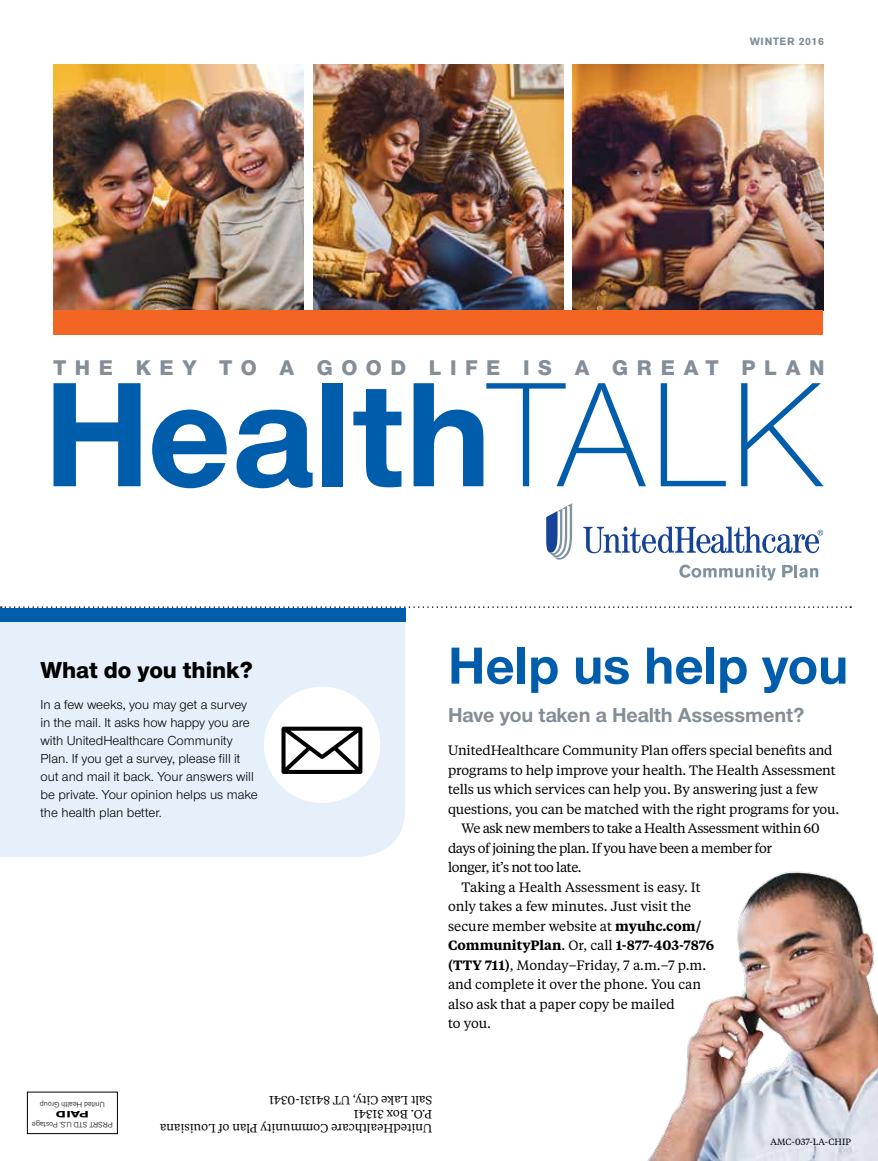
<style>
.page{position:relative;width:878px;height:1161px;background:#fff}
.page>*{position:absolute;margin:0;border:0;box-sizing:border-box;transform-origin:0 0}
.t1{font:700 154.5px "UHC Sans";color:#005dac}
.t2{font:700 54px "UHC Sans";color:#005dac}
.t3{font:800 24px "UHC Sans";color:#000}
.t4{font:800 22.05px "UHC Sans";letter-spacing:.39em;color:#838e98}
.t5{font:700 21px "UHC Sans";color:#838e98}
.t6{font:13.5px "UHC Serif Text";letter-spacing:-.01em;color:#000}
.t7{font:13.5px/18px "UHC Sans";color:#000}
.t8{font:13.5px "UHC Serif Text";letter-spacing:-.03em;color:#000}
.t9{font:600 13.5px "UHC Serif Text";color:#000}
.t10{font:12px/14.2px "UHC Serif Text";color:#000}
.t11{font:700 10.5px "Akzidenz Grotesk BE";letter-spacing:.05em;color:#838e98}
.t12{font:9px "UHC Serif Text";color:#000}
.t13{font:700 9px "Akzidenz Grotesk BE";color:#000;scale:1.5 1}
.t14{font:300 7.5px "Akzidenz Grotesk BE";color:#000}
.s1{font-weight:300}
.s2{font-weight:600}
.s3{font-weight:400}
</style>
<div class="page">
<div style="left:0;top:621px;width:405px;height:236px;background:#e5f0fa"></div>
<div style="left:264px;top:687px;width:116px;height:116px;background:#fff;border-radius:50%"></div>
<svg style="left:281px;top:727px;width:81px;height:47px"></svg>
<div style="left:0;top:608px;width:405px;height:13px;background:#005dac"></div>
<img style="left:647px;top:871px;width:231px;height:290px">
<img style="left:53px;top:64px;width:250px;height:247px">
<img style="left:313px;top:64px;width:250px;height:247px">
<img style="left:573px;top:64px;width:250px;height:247px">
<div style="left:27px;top:1092px;width:91px;height:42px;border:1px solid #000"></div>
<svg style="left:1px;top:606px;width:850px;height:2px"></svg>
<svg style="left:583px;top:526px;width:240px;height:27px"></svg>
<svg style="left:546px;top:503px;width:26px;height:57px"></svg>
<svg style="left:679px;top:565px;width:96px;height:15px"></svg>
<svg style="left:782px;top:565px;width:36px;height:13px"></svg>
<div style="left:53px;top:311px;width:770px;height:24px;background:#f26522"></div>
<p class="t11" style="left:749px;top:36px;width:76px">WINTER 2016</p>
<h3 class="t4" style="left:53px;top:352px;width:772px">THE KEY TO A GOOD LIFE IS A GREAT PLAN</h3>
<h1 class="t1" style="left:43px;top:331px;width:781px">Health<span class="s1">TALK</span></h1>
<h3 class="t3" style="left:40px;top:653px;width:214px">What do you think?</h3>
<p class="t7" style="left:40px;top:695px;width:219px">In a few weeks, you may get a survey in the mail. It asks how happy you are with UnitedHealthcare Community Plan. If you get a survey, please fill it out and mail it back. Your answers will be private. Your opinion helps us make the health plan better.</p>
<h2 class="t2" style="left:448px;top:629px;width:402px">Help us help you</h2>
<h3 class="t5" style="left:448px;top:701px;width:358px">Have you taken a Health Assessment?</h3>
<p class="t6" style="left:448px;top:741px;width:386px">UnitedHealthcare Community Plan offers special benefits and</p>
<p class="t6" style="left:448px;top:761px;width:389px">programs to help improve your health. The Health Assessment</p>
<p class="t6" style="left:448px;top:780px;width:371px">tells us which services can help you. By answering just a few</p>
<p class="t6" style="left:448px;top:800px;width:393px">questions, you can be matched with the right programs for you.</p>
<p class="t8" style="left:461px;top:819px;width:359px">We ask new members to take a Health Assessment within 60</p>
<p class="t8" style="left:448px;top:839px;width:325px">days of joining the plan. If you have been a member for</p>
<p class="t8" style="left:448px;top:858px;width:135px">longer, it’s not too late.</p>
<p class="t6" style="left:461px;top:878px;width:241px">Taking a Health Assessment is easy. It</p>
<p class="t6" style="left:448px;top:897px;width:245px">only takes a few minutes. Just visit the</p>
<p class="t6" style="left:448px;top:917px;width:255px">secure member website at <span class="s2">myuhc.com/</span></p>
<p class="t9" style="left:448px;top:936px;width:267px">CommunityPlan<span class="s3">. Or, call</span> 1-877-403-7876</p>
<p class="t6" style="left:448px;top:956px;width:260px"><span class="s2">(TTY 711)</span>, Monday–Friday, 7 a.m.–7 p.m.</p>
<p class="t6" style="left:448px;top:975px;width:255px">and complete it over the phone. You can</p>
<p class="t6" style="left:448px;top:995px;width:228px">also ask that a paper copy be mailed</p>
<p class="t6" style="left:448px;top:1014px;width:45px">to you.</p>
<p class="t14" style="left:105px;top:1109px;width:66px;rotate:-180deg">United Health Group</p>
<p class="t13" style="left:89px;top:1119px;width:23px;rotate:-180deg">PAID</p>
<p class="t14" style="left:113px;top:1128px;width:82px;rotate:-180deg">PRSRT STD U.S. Postage</p>
<p class="t10" style="left:432px;top:1136px;width:274px;rotate:-180deg">UnitedHealthcare Community Plan of Louisiana<br>P.O. Box 31341<br>Salt Lake City, UT 84131-0341</p>
<p class="t12" style="left:770px;top:1135px;width:82px">AMC-037-LA-CHIP</p>
</div>
